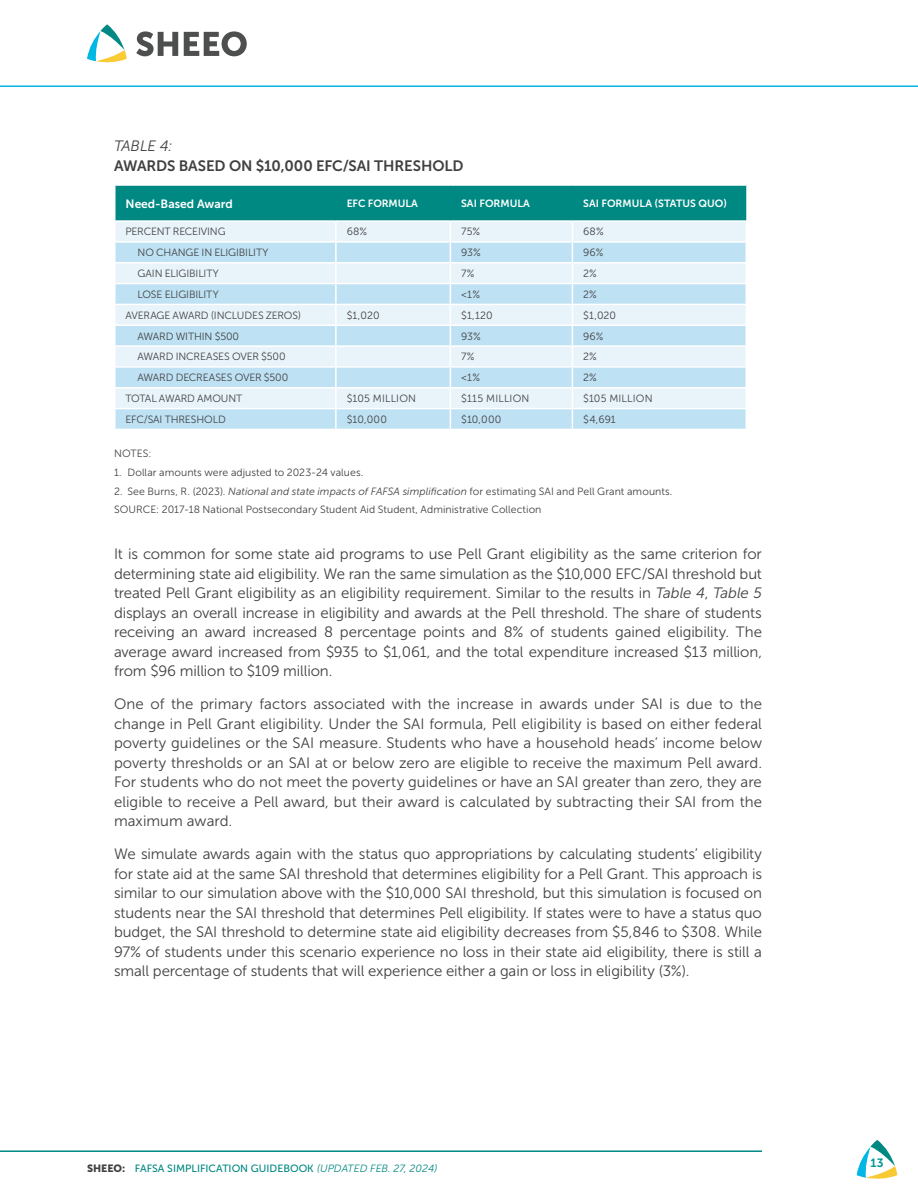
<style>
.page{position:relative;width:918px;height:1188px;background:#fff}
.page>*{position:absolute;margin:0;border:0;box-sizing:border-box;transform-origin:0 0}
.t1{font:15px/19.5px "Museo Sans 300";letter-spacing:-.005em;color:#414042;text-align:justify}
.t2{font:15px "Museo Sans 700";letter-spacing:-.01em;color:#414042}
.t3{font:italic 15px "Museo Sans 300";letter-spacing:-.01em;color:#414042}
.t4{font:12px "Museo Sans 700";color:#fff}
.t5{font:12px "Museo Sans 700";color:#009590}
.t6{font:10.5px/18.8px "Museo Sans 300";color:#414042}
.t7{font:10.5px "Museo Sans 500";color:#008882}
.t8{font:10.5px "Museo Sans 300";letter-spacing:-.02em;color:#414042}
.t9{font:10.5px "Museo Sans 700";color:#fff}
.t10{font:10.5px "Museo Sans 300";letter-spacing:.02em;color:#414042}
.s1{font-style:italic}
.s2{font-family:"Museo Sans 900";color:#414042}
.s3{font-family:"Museo Sans 300";font-style:italic}
</style>
<div class="page">
<hr style="left:0;top:1150px;width:762px;height:2px;background:#008882">
<svg style="left:857px;top:1140px;width:40px;height:39px"></svg>
<hr style="left:0;top:85px;width:918px;height:2px;background:#00b7e3">
<svg style="left:136px;top:31px;width:42px;height:25px"></svg>
<svg style="left:184px;top:31px;width:63px;height:25px"></svg>
<svg style="left:87px;top:24px;width:40px;height:39px"></svg>
<svg style="left:114px;top:185px;width:633px;height:244px;background:#b8dee6"></svg>
<p class="t3" style="left:114px;top:138px;width:60px">TABLE 4:</p>
<p class="t2" style="left:114px;top:157px;width:351px">AWARDS BASED ON $10,000 EFC/SAI THRESHOLD</p>
<p class="t4" style="left:126px;top:197px;width:109px">Need-Based Award</p>
<p class="t9" style="left:347px;top:198px;width:73px">EFC FORMULA</p>
<p class="t9" style="left:461px;top:198px;width:70px">SAI FORMULA</p>
<p class="t9" style="left:583px;top:198px;width:146px">SAI FORMULA (STATUS QUO)</p>
<p class="t8" style="left:126px;top:226px;width:102px">PERCENT RECEIVING</p>
<p class="t6" style="left:347px;top:223px;width:22px">68%</p>
<p class="t6" style="left:461px;top:223px;width:21px">75%</p>
<p class="t6" style="left:583px;top:223px;width:22px">68%</p>
<p class="t6" style="left:138px;top:243px;width:133px">NO CHANGE IN ELIGIBILITY</p>
<p class="t6" style="left:461px;top:243px;width:21px">93%</p>
<p class="t6" style="left:583px;top:243px;width:22px">96%</p>
<p class="t6" style="left:138px;top:264px;width:83px">GAIN ELIGIBILITY</p>
<p class="t6" style="left:461px;top:264px;width:15px">7%</p>
<p class="t6" style="left:583px;top:264px;width:15px">2%</p>
<p class="t6" style="left:138px;top:285px;width:83px">LOSE ELIGIBILITY</p>
<p class="t6" style="left:461px;top:285px;width:21px">&lt;1%</p>
<p class="t6" style="left:583px;top:285px;width:15px">2%</p>
<p class="t8" style="left:126px;top:309px;width:177px">AVERAGE AWARD (INCLUDES ZEROS)</p>
<p class="t6" style="left:347px;top:306px;width:34px">$1,020</p>
<p class="t6" style="left:461px;top:306px;width:33px">$1,120</p>
<p class="t6" style="left:583px;top:306px;width:34px">$1,020</p>
<p class="t6" style="left:138px;top:327px;width:103px">AWARD WITHIN $500</p>
<p class="t6" style="left:461px;top:327px;width:21px">93%</p>
<p class="t6" style="left:583px;top:327px;width:22px">96%</p>
<p class="t6" style="left:138px;top:348px;width:150px">AWARD INCREASES OVER $500</p>
<p class="t6" style="left:461px;top:348px;width:15px">7%</p>
<p class="t6" style="left:583px;top:348px;width:15px">2%</p>
<p class="t6" style="left:138px;top:368px;width:152px">AWARD DECREASES OVER $500</p>
<p class="t6" style="left:461px;top:368px;width:21px">&lt;1%</p>
<p class="t6" style="left:583px;top:368px;width:15px">2%</p>
<p class="t6" style="left:126px;top:389px;width:118px">TOTAL AWARD AMOUNT</p>
<p class="t6" style="left:347px;top:389px;width:71px">$105 MILLION</p>
<p class="t10" style="left:461px;top:393px;width:70px">$115 MILLION</p>
<p class="t6" style="left:583px;top:389px;width:71px">$105 MILLION</p>
<p class="t6" style="left:126px;top:410px;width:102px">EFC/SAI THRESHOLD</p>
<p class="t6" style="left:347px;top:410px;width:42px">$10,000</p>
<p class="t6" style="left:461px;top:410px;width:42px">$10,000</p>
<p class="t6" style="left:583px;top:410px;width:34px">$4,691</p>
<p class="t6" style="left:114px;top:444px;width:39px">NOTES:</p>
<p class="t6" style="left:114px;top:463px;width:251px">1. Dollar amounts were adjusted to 2023-24 values.</p>
<p class="t6" style="left:114px;top:482px;width:560px">2. See Burns, R. (2023). <span class="s1">National and state impacts of FAFSA simplification</span> for estimating SAI and Pell Grant amounts.<br>SOURCE: 2017-18 National Postsecondary Student Aid Student, Administrative Collection</p>
<p class="t1" style="left:114px;top:544px;width:650px">It is common for some state aid programs to use Pell Grant eligibility as the same criterion for determining state aid eligibility. We ran the same simulation as the $10,000 EFC/SAI threshold but treated Pell Grant eligibility as an eligibility requirement. Similar to the results in <span class="s1">Table 4</span>, <span class="s1">Table 5 </span>displays an overall increase in eligibility and awards at the Pell threshold. The share of students receiving an award increased 8 percentage points and 8% of students gained eligibility. The average award increased from $935 to $1,061, and the total expenditure increased $13 million, from $96 million to $109 million.</p>
<p class="t1" style="left:114px;top:694px;width:650px">One of the primary factors associated with the increase in awards under SAI is due to the change in Pell Grant eligibility. Under the SAI formula, Pell eligibility is based on either federal poverty guidelines or the SAI measure. Students who have a household heads’ income below poverty thresholds or an SAI at or below zero are eligible to receive the maximum Pell award.<br>For students who do not meet the poverty guidelines or have an SAI greater than zero, they are eligible to receive a Pell award, but their award is calculated by subtracting their SAI from the maximum award.</p>
<p class="t1" style="left:114px;top:844px;width:650px">We simulate awards again with the status quo appropriations by calculating students’ eligibility for state aid at the same SAI threshold that determines eligibility for a Pell Grant. This approach is similar to our simulation above with the $10,000 SAI threshold, but this simulation is focused on students near the SAI threshold that determines Pell eligibility. If states were to have a status quo budget, the SAI threshold to determine state aid eligibility decreases from $5,846 to $308. While 97% of students under this scenario experience no loss in their state aid eligibility, there is still a small percentage of students that will experience either a gain or loss in eligibility (3%).</p>
<p class="t7" style="left:87px;top:1163px;width:352px"><span class="s2">SHEEO:</span> FAFSA SIMPLIFICATION GUIDEBOOK <span class="s3">(UPDATED FEB. 27, 2024)</span></p>
<p class="t5" style="left:871px;top:1156px;width:15px">13</p>
</div>
